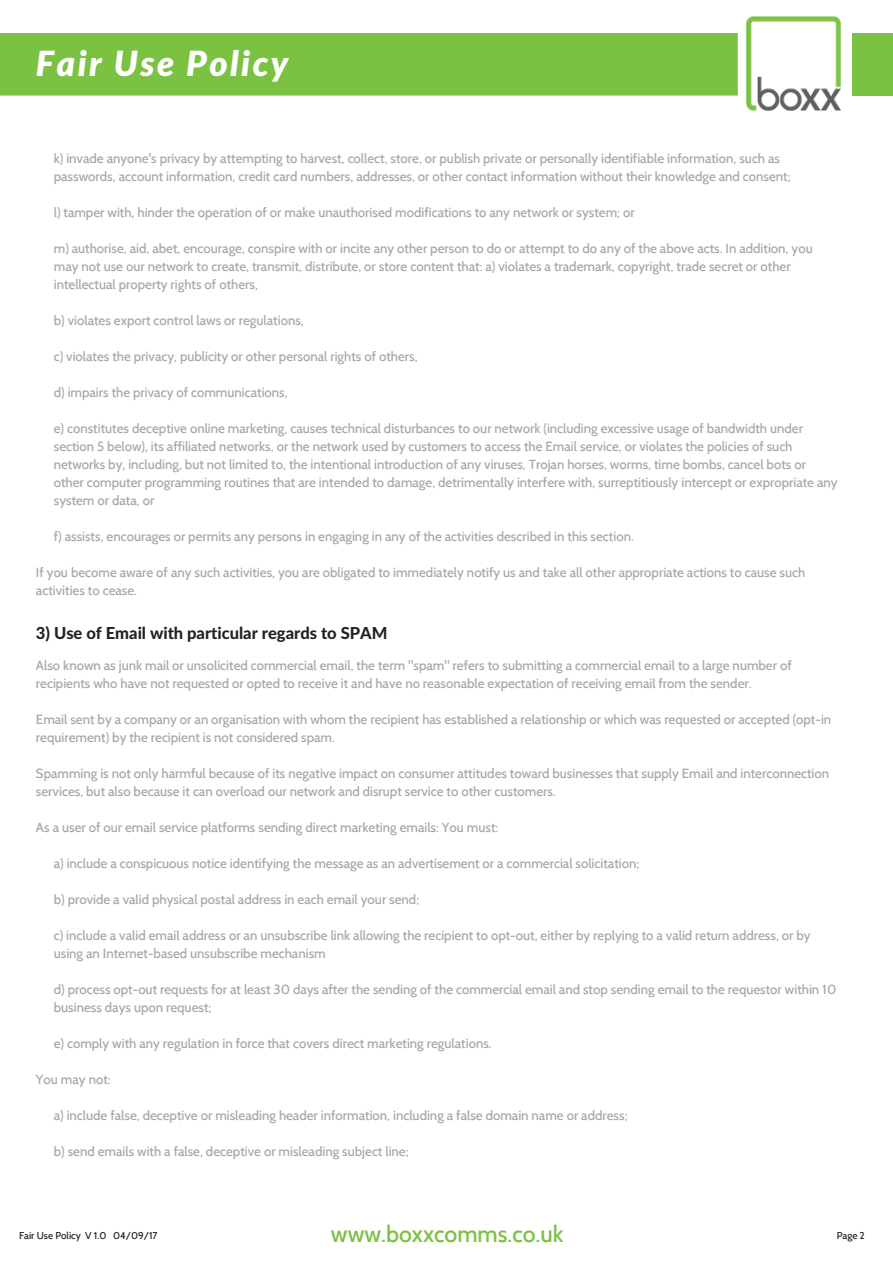
<style>
.page{position:relative;width:893px;height:1263px;background:#fff}
.page>*{position:absolute;margin:0;border:0;box-sizing:border-box;transform-origin:0 0}
.t1{font:italic 900 34.65px "Lato";letter-spacing:.07em;color:#fff}
.t2{font:500 23.1px "Cabin";color:#7bc142}
.t3{font:800 16.5px "Lato";color:#222}
.t4{font:500 13.2px/18px "Cabin";color:#a8a8a8}
.t5{font:500 9.9px "Cabin";color:#222}
</style>
<div class="page">
<img style="left:746px;top:17px;width:94px;height:93px">
<div style="left:852px;top:33px;width:40px;height:63px;background:#7bc142"></div>
<div style="left:0;top:33px;width:737px;height:63px;background:#7bc142"></div>
<h1 class="t1" style="left:36px;top:42px;width:254px">Fair Use Policy</h1>
<p class="t4" style="left:54px;top:149px;width:738px">k) invade anyone's privacy by attempting to harvest, collect, store, or publish private or personally identifiable information, such as passwords, account information, credit card numbers, addresses, or other contact information without their knowledge and consent;</p>
<p class="t4" style="left:54px;top:203px;width:582px">l) tamper with, hinder the operation of or make unauthorised modifications to any network or system; or</p>
<p class="t4" style="left:54px;top:239px;width:760px">m) authorise, aid, abet, encourage, conspire with or incite any other person to do or attempt to do any of the above acts. In addition, you may not use our network to create, transmit, distribute, or store content that: a) violates a trademark, copyright, trade secret or other intellectual property rights of others,</p>
<p class="t4" style="left:54px;top:311px;width:251px">b) violates export control laws or regulations,</p>
<p class="t4" style="left:54px;top:347px;width:365px">c) violates the privacy, publicity or other personal rights of others,</p>
<p class="t4" style="left:54px;top:383px;width:235px">d) impairs the privacy of communications,</p>
<p class="t4" style="left:54px;top:419px;width:785px">e) constitutes deceptive online marketing, causes technical disturbances to our network (including excessive usage of bandwidth under section 5 below), its affiliated networks, or the network used by customers to access the Email service, or violates the policies of such networks by, including, but not limited to, the intentional introduction of any viruses, Trojan horses, worms, time bombs, cancel bots or other computer programming routines that are intended to damage, detrimentally interfere with, surreptitiously intercept or expropriate any system or data, or</p>
<p class="t4" style="left:54px;top:527px;width:581px">f) assists, encourages or permits any persons in engaging in any of the activities described in this section.</p>
<p class="t4" style="left:36px;top:563px;width:770px">If you become aware of any such activities, you are obligated to immediately notify us and take all other appropriate actions to cause such activities to cease.</p>
<p class="t3" style="left:36px;top:622px;width:353px">3) Use of Email with particular regards to SPAM</p>
<p class="t4" style="left:36px;top:656px;width:757px">Also known as junk mail or unsolicited commercial email, the term "spam" refers to submitting a commercial email to a large number of recipients who have not requested or opted to receive it and have no reasonable expectation of receiving email from the sender.</p>
<p class="t4" style="left:36px;top:710px;width:796px">Email sent by a company or an organisation with whom the recipient has established a relationship or which was requested or accepted (opt-in requirement) by the recipient is not considered spam.</p>
<p class="t4" style="left:36px;top:764px;width:794px">Spamming is not only harmful because of its negative impact on consumer attitudes toward businesses that supply Email and interconnection services, but also because it can overload our network and disrupt service to other customers.</p>
<p class="t4" style="left:36px;top:818px;width:464px">As a user of our email service platforms sending direct marketing emails: You must:</p>
<p class="t4" style="left:54px;top:854px;width:587px">a) include a conspicuous notice identifying the message as an advertisement or a commercial solicitation;</p>
<p class="t4" style="left:54px;top:890px;width:367px">b) provide a valid physical postal address in each email your send;</p>
<p class="t4" style="left:54px;top:926px;width:758px">c) include a valid email address or an unsubscribe link allowing the recipient to opt-out, either by replying to a valid return address, or by using an Internet-based unsubscribe mechanism</p>
<p class="t4" style="left:54px;top:980px;width:784px">d) process opt-out requests for at least 30 days after the sending of the commercial email and stop sending email to the requestor within 10 business days upon request;</p>
<p class="t4" style="left:54px;top:1034px;width:439px">e) comply with any regulation in force that covers direct marketing regulations.</p>
<p class="t4" style="left:36px;top:1070px;width:76px">You may not:</p>
<p class="t4" style="left:54px;top:1106px;width:575px">a) include false, deceptive or misleading header information, including a false domain name or address;</p>
<p class="t4" style="left:54px;top:1142px;width:356px">b) send emails with a false, deceptive or misleading subject line;</p>
<p class="t5" style="left:19px;top:1229px;width:140px">Fair Use Policy V 1.0 04/09/17</p>
<h2 class="t2" style="left:331px;top:1220px;width:234px">www.boxxcomms.co.uk</h2>
<p class="t5" style="left:836px;top:1229px;width:30px">Page 2</p>
</div>
